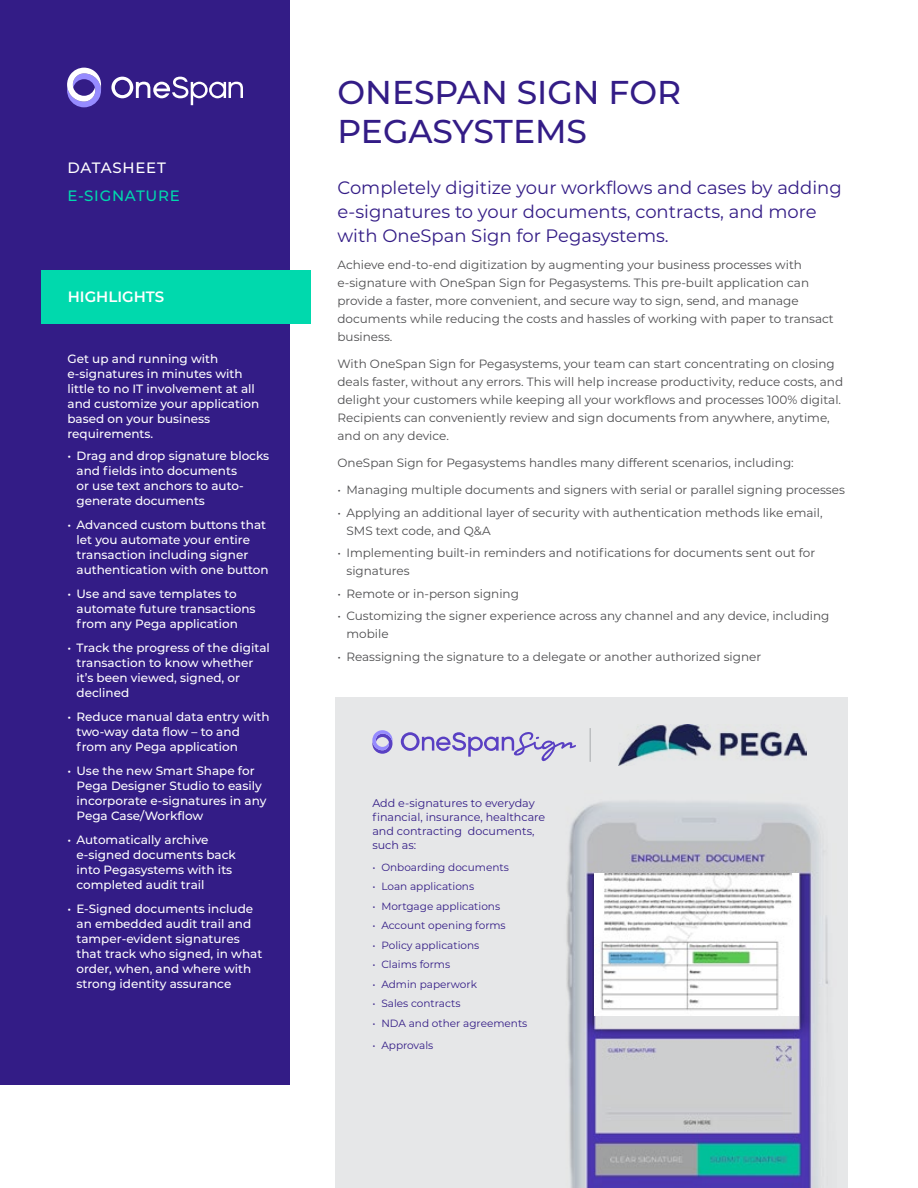
<style>
.page{position:relative;width:918px;height:1188px;background:#fff}
.page>*{position:absolute;margin:0;border:0;box-sizing:border-box;transform-origin:0 0}
.t1{font:500 33px/39px "Montserrat";color:#331c86}
.t2{font:18px/24px "Montserrat";color:#331c86}
.t3{font:500 15px "Montserrat";letter-spacing:.05em;color:#00d9ad}
.t4{font:600 15px "Montserrat";color:#fff}
.t5{font:500 15px "Montserrat";letter-spacing:.05em;color:#fff}
.t6{font:12px/18px "Montserrat";color:#4d4d4f}
.t7{font:500 12px/15px "Montserrat";color:#fff}
.t8{font:11.1px/14px "Montserrat";color:#331c86}
.t9{font:10.5px "Montserrat";color:#331c86}
</style>
<div class="page">
<div style="left:0;top:0;width:290px;height:1084px;background:#331c86"></div>
<div style="left:41px;top:270px;width:269px;height:54px;background:#00d9ad"></div>
<svg style="left:67px;top:68px;width:34px;height:39px"></svg>
<svg style="left:111px;top:77px;width:132px;height:28px"></svg>
<div style="left:335px;top:698px;width:513px;height:490px;background:#e6e7e8"></div>
<img style="left:566px;top:802px;width:262px;height:386px">
<img style="left:595px;top:873px;width:204px;height:142px">
<svg style="left:401px;top:732px;width:175px;height:30px"></svg>
<svg style="left:372px;top:730px;width:20px;height:24px"></svg>
<hr style="left:590px;top:728px;width:1px;height:34px;background:#bcbec0">
<img style="left:619px;top:724px;width:187px;height:41px">
<p class="t5" style="left:68px;top:157px;width:100px">DATASHEET</p>
<p class="t3" style="left:68px;top:185px;width:114px">E-SIGNATURE</p>
<p class="t4" style="left:68px;top:286px;width:98px">HIGHLIGHTS</p>
<p class="t7" style="left:68px;top:350px;width:193px">Get up and running with e-signatures in minutes with little to no IT involvement at all and customize your application based on your business requirements.</p>
<p class="t7" style="left:76px;top:448px;width:194px;text-indent:-9px">• Drag and drop signature blocks and fields into documents<br>or use text anchors to auto&shy;generate documents</p>
<p class="t7" style="left:76px;top:517px;width:194px;text-indent:-9px">• Advanced custom buttons that let you automate your entire transaction including signer authentication with one button</p>
<p class="t7" style="left:76px;top:586px;width:181px;text-indent:-9px">• Use and save templates to automate future transactions from any Pega application</p>
<p class="t7" style="left:76px;top:640px;width:195px;text-indent:-9px">• Track the progress of the digital transaction to know whether it’s been viewed, signed, or declined</p>
<p class="t7" style="left:76px;top:709px;width:195px;text-indent:-9px">• Reduce manual data entry with two-way data flow – to and from any Pega application</p>
<p class="t7" style="left:76px;top:763px;width:192px;text-indent:-9px">• Use the new Smart Shape for<br>Pega Designer Studio to easily incorporate e-signatures in any<br>Pega Case/Workflow</p>
<p class="t7" style="left:76px;top:832px;width:161px;text-indent:-9px">• Automatically archive e-signed documents back into Pegasystems with its completed audit trail</p>
<p class="t7" style="left:76px;top:901px;width:187px;text-indent:-9px">• E-Signed documents include an embedded audit trail and tamper-evident signatures that track who signed, in what order, when, and where with strong identity assurance</p>
<h1 class="t1" style="left:338px;top:72px;width:345px">ONESPAN SIGN FOR<br>PEGASYSTEMS</h1>
<h2 class="t2" style="left:338px;top:175px;width:506px">Completely digitize your workflows and cases by adding e-signatures to your documents, contracts, and more with OneSpan Sign for Pegasystems.</h2>
<p class="t6" style="left:338px;top:255px;width:498px">Achieve end-to-end digitization by augmenting your business processes with e-signature with OneSpan Sign for Pegasystems. This pre-built application can provide a faster, more convenient, and secure way to sign, send, and manage documents while reducing the costs and hassles of working with paper to transact business.</p>
<p class="t6" style="left:338px;top:354px;width:507px">With OneSpan Sign for Pegasystems, your team can start concentrating on closing deals faster, without any errors. This will help increase productivity, reduce costs, and delight your customers while keeping all your workflows and processes 100% digital.<br>Recipients can conveniently review and sign documents from anywhere, anytime, and on any device.</p>
<p class="t6" style="left:338px;top:453px;width:458px">OneSpan Sign for Pegasystems handles many different scenarios, including:</p>
<p class="t6" style="left:338px;top:480px;width:509px">• Managing multiple documents and signers with serial or parallel signing processes</p>
<p class="t6" style="left:346px;top:503px;width:478px;text-indent:-9px">• Applying an additional layer of security with authentication methods like email,<br>SMS text code, and Q&amp;A</p>
<p class="t6" style="left:346px;top:543px;width:470px;text-indent:-9px">• Implementing built-in reminders and notifications for documents sent out for signatures</p>
<p class="t6" style="left:338px;top:584px;width:183px">• Remote or in-person signing</p>
<p class="t6" style="left:346px;top:606px;width:485px;text-indent:-9px">• Customizing the signer experience across any channel and any device, including mobile</p>
<p class="t6" style="left:338px;top:647px;width:425px">• Reassigning the signature to a delegate or another authorized signer</p>
<p class="t8" style="left:372px;top:796px;width:174px">Add e-signatures to everyday financial, insurance, healthcare and contracting documents, such as:</p>
<p class="t9" style="left:372px;top:860px;width:138px">• Onboarding documents</p>
<p class="t9" style="left:372px;top:879px;width:103px">• Loan applications</p>
<p class="t9" style="left:372px;top:899px;width:129px">• Mortgage applications</p>
<p class="t9" style="left:372px;top:918px;width:135px">• Account opening forms</p>
<p class="t9" style="left:372px;top:938px;width:109px">• Policy applications</p>
<p class="t9" style="left:372px;top:957px;width:79px">• Claims forms</p>
<p class="t9" style="left:372px;top:977px;width:106px">• Admin paperwork</p>
<p class="t9" style="left:372px;top:996px;width:90px">• Sales contracts</p>
<p class="t9" style="left:372px;top:1016px;width:157px">• NDA and other agreements</p>
<p class="t9" style="left:372px;top:1038px;width:62px">• Approvals</p>
</div>
